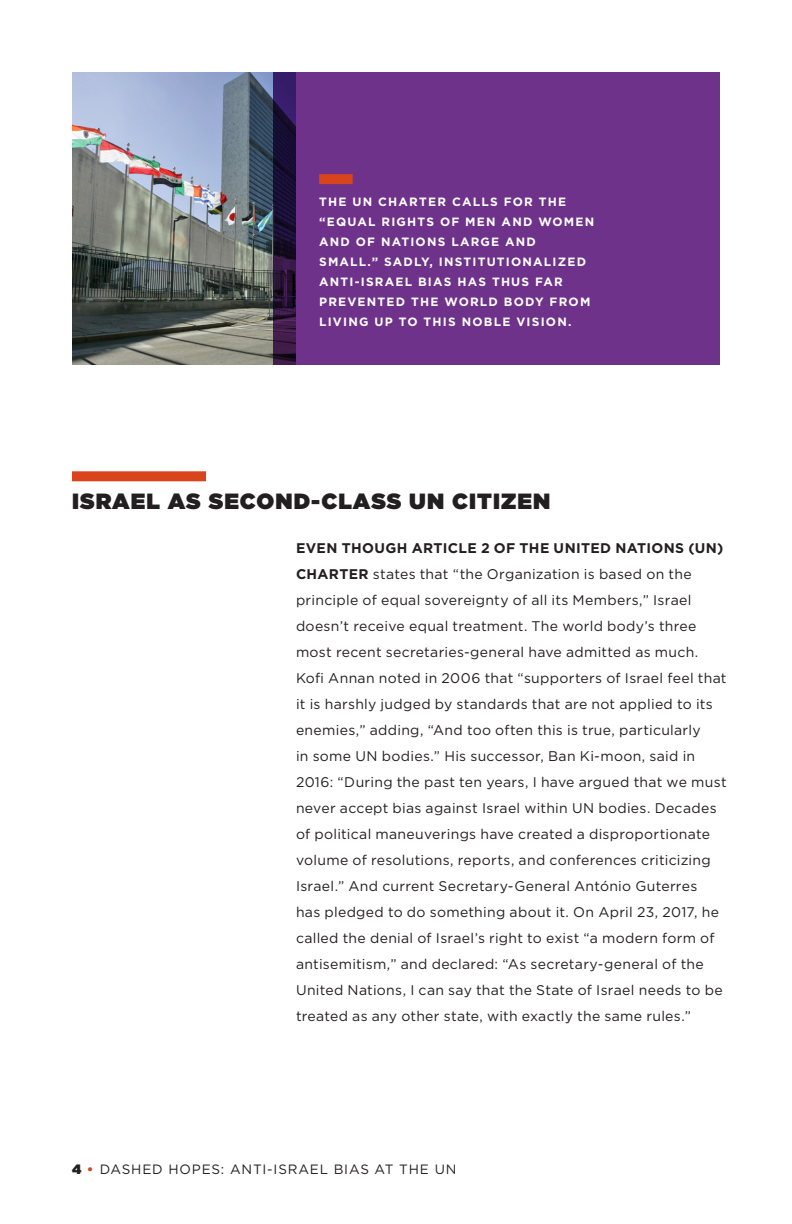
<style>
.page{position:relative;width:792px;height:1224px;background:#fff}
.page>*{position:absolute;margin:0;border:0;box-sizing:border-box;transform-origin:0 0}
.t1{font:900 22px "Gotham";letter-spacing:.05em;color:#231f20}
.t2{font:14px/26px "Gotham";letter-spacing:.02em;color:#231f20}
.t3{font:13.6px "Gotham";letter-spacing:.06em;color:#231f20}
.t4{font:700 12px/20px "Gotham";letter-spacing:.1em;color:#fff}
.s1{font-weight:700}
.s2{font-weight:900}
.s3{font-weight:700;color:#d8441c}
</style>
<div class="page">
<div style="left:72px;top:471px;width:134px;height:10px;background:#d8441c"></div>
<img style="left:72px;top:72px;width:201px;height:293px">
<div style="left:273px;top:72px;width:447px;height:293px;background:#6e328a"></div>
<div style="left:319px;top:174px;width:34px;height:10px;background:#d8441c"></div>
<p class="t4" style="left:319px;top:192px;width:277px">THE UN CHARTER CALLS FOR THE “EQUAL RIGHTS OF MEN AND WOMEN<br>AND OF NATIONS LARGE AND<br>SMALL.” SADLY, INSTITUTIONALIZED<br>ANTI-ISRAEL BIAS HAS THUS FAR<br>PREVENTED THE WORLD BODY FROM<br>LIVING UP TO THIS NOBLE VISION.</p>
<h1 class="t1" style="left:72px;top:486px;width:480px">ISRAEL AS SECOND-CLASS UN CITIZEN</h1>
<p class="t2" style="left:296px;top:535px;width:432px"><span class="s1">EVEN THOUGH ARTICLE 2 OF THE UNITED NATIONS (UN)<br>CHARTER</span> states that “the Organization is based on the principle of equal sovereignty of all its Members,” Israel doesn’t receive equal treatment. The world body’s three most recent secretaries-general have admitted as much.<br>Kofi Annan noted in 2006 that “supporters of Israel feel that it is harshly judged by standards that are not applied to its enemies,” adding, “And too often this is true, particularly<br>in some UN bodies.” His successor, Ban Ki-moon, said in 2016: “During the past ten years, I have argued that we must never accept bias against Israel within UN bodies. Decades of political maneuverings have created a disproportionate volume of resolutions, reports, and conferences criticizing Israel.” And current Secretary-General António Guterres<br>has pledged to do something about it. On April 23, 2017, he called the denial of Israel’s right to exist “a modern form of antisemitism,” and declared: “As secretary-general of the United Nations, I can say that the State of Israel needs to be treated as any other state, with exactly the same rules.”</p>
<p class="t3" style="left:72px;top:1161px;width:386px"><span class="s2">4</span> <span class="s3">•</span> DASHED HOPES: ANTI-ISRAEL BIAS AT THE UN</p>
</div>
